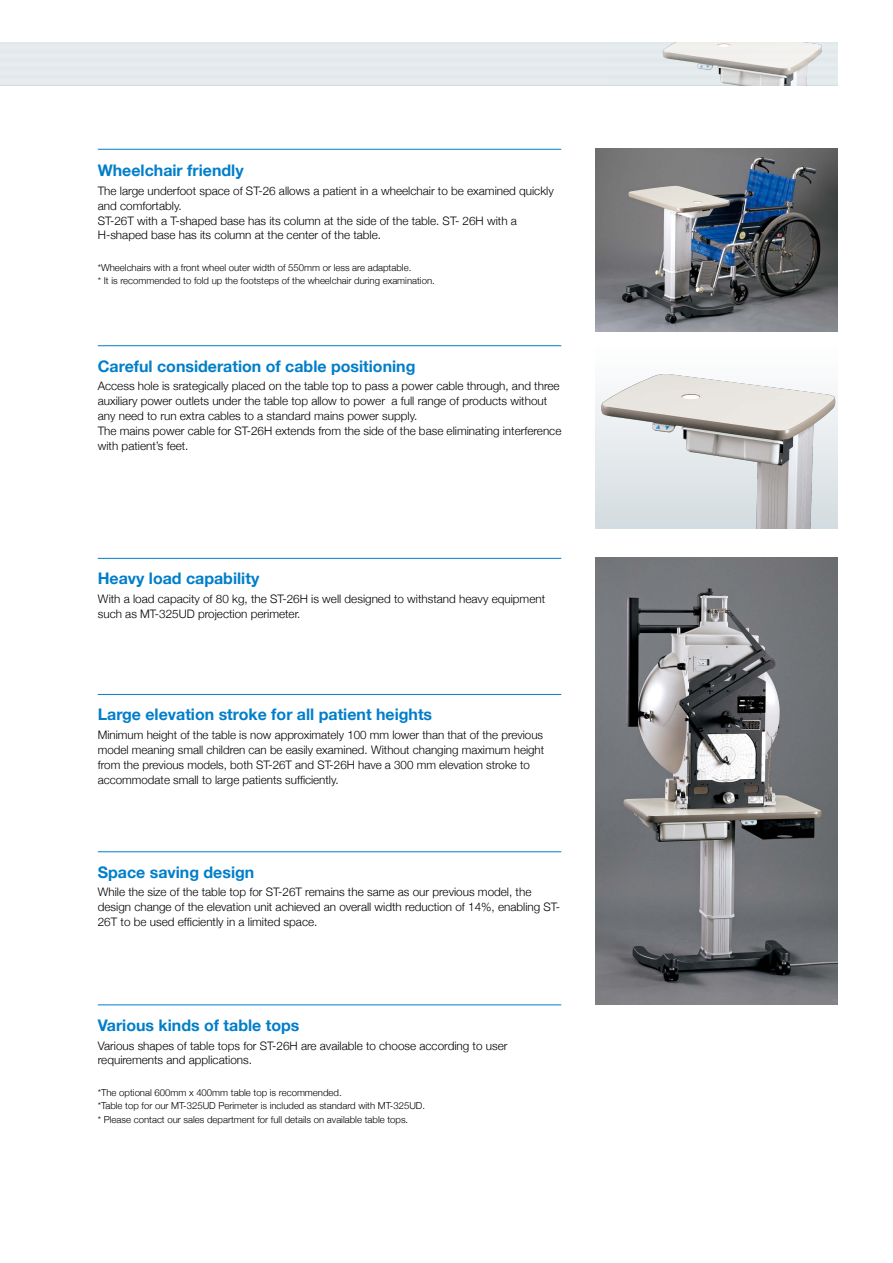
<style>
.page{position:relative;width:893px;height:1263px;background:#fff}
.page>*{position:absolute;margin:0;border:0;box-sizing:border-box;transform-origin:0 0}
.t1{font:700 15.9px "Helvetica Neue";color:#007eca}
.t2{font:300 11.7px/14.9px "Helvetica Neue";color:#000}
.t3{font:300 9.6px/13.8px "Helvetica Neue";color:#000}
</style>
<div class="page">
<img style="left:595px;top:149px;width:243px;height:183px">
<img style="left:595px;top:558px;width:243px;height:446px">
<hr style="left:98px;top:149px;width:463px;height:1px;background:#007eca">
<hr style="left:98px;top:345px;width:463px;height:1px;background:#007eca">
<hr style="left:98px;top:558px;width:463px;height:1px;background:#007eca">
<hr style="left:98px;top:694px;width:463px;height:1px;background:#007eca">
<hr style="left:98px;top:851px;width:463px;height:1px;background:#007eca">
<hr style="left:98px;top:1004px;width:463px;height:1px;background:#007eca">
<img style="left:595px;top:374px;width:243px;height:154px">
<div style="left:0;top:43px;width:838px;height:8px;background:#e7ebee"></div>
<svg style="left:0;top:51px;width:838px;height:9px;background:#e4e8ea"></svg>
<svg style="left:0;top:60px;width:838px;height:8px;background:#e1e5e7"></svg>
<svg style="left:0;top:68px;width:838px;height:9px;background:#e0e4e7"></svg>
<svg style="left:0;top:77px;width:838px;height:8px;background:#e2e7ea"></svg>
<h1 class="t1" style="left:98px;top:158px;width:147px">Wheelchair friendly</h1>
<p class="t2" style="left:98px;top:183px;width:457px">The large underfoot space of ST-26 allows a patient in a wheelchair to be examined quickly and comfortably.<br>ST-26T with a T-shaped base has its column at the side of the table. ST- 26H with a H-shaped base has its column at the center of the table.</p>
<p class="t3" style="left:98px;top:260px;width:339px">*Wheelchairs with a front wheel outer width of 550mm or less are adaptable.<br>* It is recommended to fold up the footsteps of the wheelchair during examination.</p>
<h1 class="t1" style="left:98px;top:354px;width:319px">Careful consideration of cable positioning</h1>
<p class="t2" style="left:98px;top:379px;width:465px">Access hole is srategically placed on the table top to pass a power cable through, and three auxiliary power outlets under the table top allow to power a full range of products without any need to run extra cables to a standard mains power supply.<br>The mains power cable for ST-26H extends from the side of the base eliminating interference with patient’s feet.</p>
<h1 class="t1" style="left:98px;top:566px;width:163px">Heavy load capability</h1>
<p class="t2" style="left:98px;top:591px;width:449px">With a load capacity of 80 kg, the ST-26H is well designed to withstand heavy equipment such as MT-325UD projection perimeter.</p>
<h1 class="t1" style="left:98px;top:702px;width:336px">Large elevation stroke for all patient heights</h1>
<p class="t2" style="left:98px;top:727px;width:448px">Minimum height of the table is now approximately 100 mm lower than that of the previous model meaning small children can be easily examined. Without changing maximum height from the previous models, both ST-26T and ST-26H have a 300 mm elevation stroke to accommodate small to large patients sufficiently.</p>
<h1 class="t1" style="left:98px;top:860px;width:158px">Space saving design</h1>
<p class="t2" style="left:98px;top:885px;width:464px">While the size of the table top for ST-26T remains the same as our previous model, the design change of the elevation unit achieved an overall width reduction of 14%, enabling ST-<br>26T to be used efficiently in a limited space.</p>
<h1 class="t1" style="left:98px;top:1013px;width:203px">Various kinds of table tops</h1>
<p class="t2" style="left:98px;top:1038px;width:411px">Various shapes of table tops for ST-26H are available to choose according to user requirements and applications.</p>
<p class="t3" style="left:98px;top:1085px;width:329px">*The optional 600mm x 400mm table top is recommended.<br>*Table top for our MT-325UD Perimeter is included as standard with MT-325UD. * Please contact our sales department for full details on available table tops.</p>
</div>
